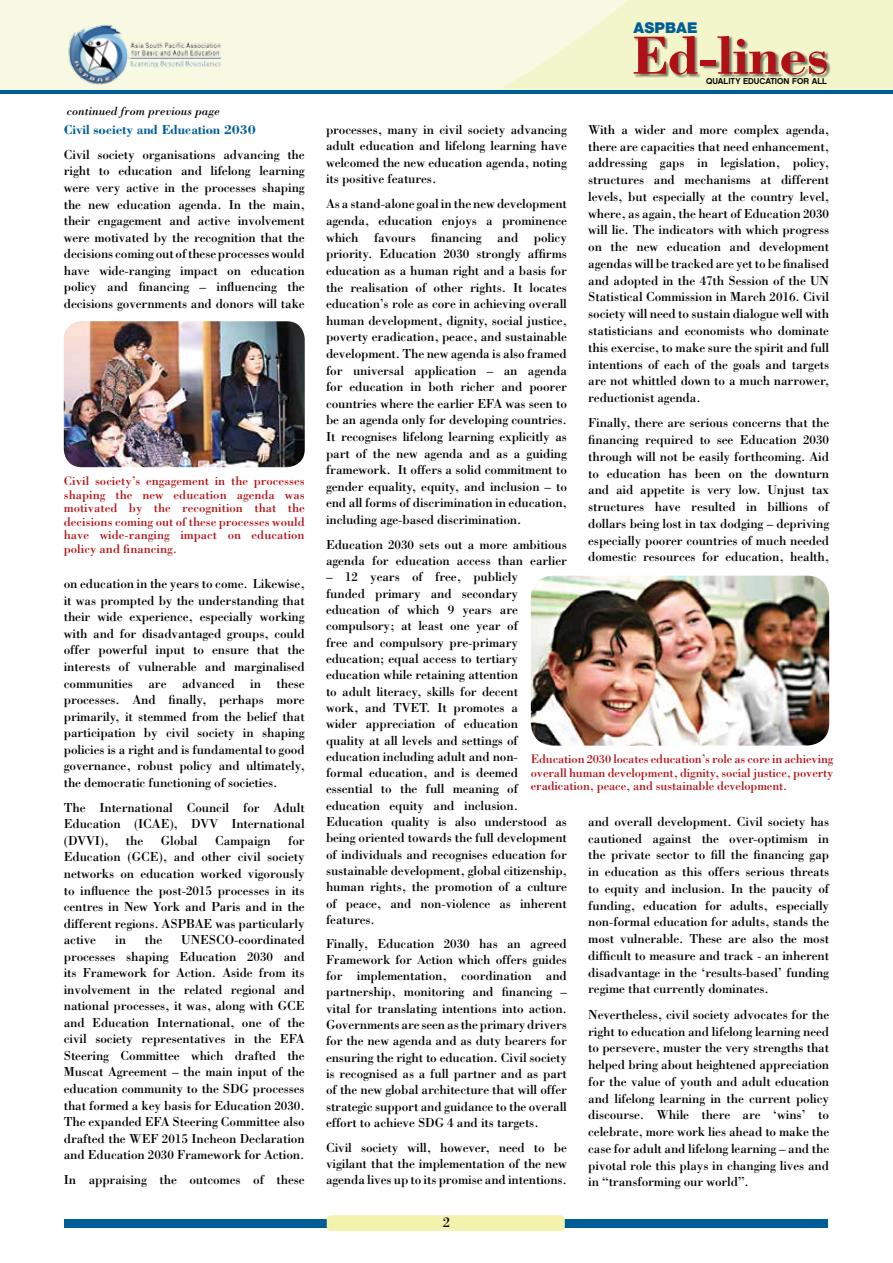
<style>
.page{position:relative;width:893px;height:1263px;background:#fff}
.page>*{position:absolute;margin:0;border:0;box-sizing:border-box;transform-origin:0 0}
.t1{font:700 55.35px "Bodoni";color:#b11116}
.t2{font:15px "Bodoni";color:#000}
.t3{font:900 14.85px "Helvetica Neue";letter-spacing:.005em;color:#005e96}
.t4{font:13.5px/16.8px "Bodoni";letter-spacing:-.01em;color:#000;text-align:justify}
.t5{font:700 13.5px "Bodoni";letter-spacing:-.01em;color:#005e96}
.t6{font:12.75px/13.5px "Bodoni";letter-spacing:-.005em;color:#b11116;text-align:justify}
.t7{font:italic 12px "Bodoni";color:#000}
.t8{font:8.55px "Chalet New York Nineteen Sixty";color:#000}
</style>
<div class="page">
<svg style="left:0;top:89px;width:893px;height:5px;background:#317ca3"></svg>
<svg style="left:0;top:0;width:893px;height:89px;background:#f6f7da"></svg>
<div style="left:64px;top:1219px;width:764px;height:8px;background:#005e96"></div>
<div style="left:327px;top:1215px;width:238px;height:16px;background:#f4f3ae;border-radius:4px"></div>
<div style="left:634px;top:36px;width:197px;height:43px;background:#000;opacity:.5"></div>
<img style="left:64px;top:19px;width:162px;height:68px">
<img style="left:64px;top:321px;width:241px;height:146px">
<img style="left:531px;top:576px;width:298px;height:170px">
<p class="t7" style="left:67px;top:103px;width:155px">continued from previous page</p>
<p class="t5" style="left:64px;top:121px;width:194px">Civil society and Education 2030</p>
<p class="t4" style="left:64px;top:146px;width:242px">Civil society organisations advancing the right to education and lifelong learning were very active in the processes shaping the new education agenda. In the main, their engagement and active involvement were motivated by the recognition that the decisions coming out of these processes would have wide-ranging impact on education policy and financing – influencing the decisions governments and donors will take</p>
<p class="t6" style="left:64px;top:474px;width:242px">Civil society’s engagement in the processes shaping the new education agenda was motivated by the recognition that the decisions coming out of these processes would have wide-ranging impact on education policy and financing.</p>
<p class="t4" style="left:64px;top:575px;width:242px">on education in the years to come. Likewise, it was prompted by the understanding that their wide experience, especially working with and for disadvantaged groups, could offer powerful input to ensure that the interests of vulnerable and marginalised communities are advanced in these processes. And finally, perhaps more primarily, it stemmed from the belief that participation by civil society in shaping policies is a right and is fundamental to good governance, robust policy and ultimately, the democratic functioning of societies.</p>
<p class="t4" style="left:64px;top:799px;width:242px">The International Council for Adult Education (ICAE), DVV International (DVVI),</p>
<p class="t4" style="left:64px;top:832px;width:242px;text-indent:224px">for Education (GCE), and other civil society networks on education worked vigorously to influence the post-2015 processes in its centres in New York and Paris and in the different regions. ASPBAE was particularly active</p>
<p class="t4" style="left:126px;top:832px;width:19px">the</p>
<p class="t4" style="left:161px;top:832px;width:38px">Global</p>
<p class="t4" style="left:215px;top:832px;width:57px">Campaign</p>
<p class="t4" style="left:64px;top:931px;width:242px;text-indent:118px">UNESCO-coordinated processes shaping Education 2030 and its Framework for Action. Aside from its involvement in the related regional and national processes, it was, along with GCE and Education International, one of the civil society representatives in the EFA Steering Committee which drafted the Muscat Agreement – the main input of the education community to the SDG processes that formed a key basis for Education 2030.<br>The expanded EFA Steering Committee also drafted the WEF 2015 Incheon Declaration and Education 2030 Framework for Action.</p>
<p class="t4" style="left:64px;top:1171px;width:242px">In appraising the outcomes of these</p>
<p class="t4" style="left:115px;top:931px;width:12px">in</p>
<p class="t4" style="left:145px;top:931px;width:19px">the</p>
<p class="t3" style="left:634px;top:18px;width:65px">ASPBAE</p>
<h1 class="t1" style="left:631px;top:21px;width:199px">Ed-lines</h1>
<p class="t8" style="left:706px;top:76px;width:122px">QUALITY EDUCATION FOR ALL</p>
<p class="t4" style="left:326px;top:121px;width:242px">processes, many in civil society advancing adult education and lifelong learning have welcomed the new education agenda, noting its positive features.</p>
<p class="t4" style="left:326px;top:195px;width:242px">As a stand-alone goal in the new development agenda, education enjoys a prominence which favours financing and policy priority. Education 2030 strongly affirms education as a human right and a basis for the realisation of other rights. It locates education’s role as core in achieving overall human development, dignity, social justice, poverty eradication, peace, and sustainable development. The new agenda is also framed for universal application – an agenda for education in both richer and poorer countries where the earlier EFA was seen to be an agenda only for developing countries.<br>It recognises lifelong learning explicitly as part of the new agenda and as a guiding framework. It offers a solid commitment to gender equality, equity, and inclusion – to end all forms of discrimination in education, including age-based discrimination.</p>
<p class="t4" style="left:326px;top:536px;width:242px;line-height:16.4px">Education 2030 sets out a more ambitious agenda for education access than earlier</p>
<p class="t4" style="left:326px;top:569px;width:242px;line-height:16.4px;text-align:left">– 12 years of free, publicly<br>funded primary and secondary education of which 9 years are compulsory; at least one year of<br>free and compulsory pre-primary education; equal access to tertiary education while retaining attention<br>to adult literacy, skills for decent<br>work, and TVET. It promotes a<br>wider appreciation of education<br>quality at all levels and settings of education including adult and non-<br>formal education, and is deemed essential to the full meaning of education equity and inclusion.<br>Education quality is also understood as being oriented towards the full development of individuals and recognises education for sustainable development, global citizenship, human rights, the promotion of a culture of peace, and non-violence as inherent features.</p>
<p class="t4" style="left:326px;top:935px;width:242px;line-height:16.4px">Finally, Education 2030 has an agreed Framework for Action which offers guides for implementation, coordination and partnership, monitoring and financing – vital for translating intentions into action.<br>Governments are seen as the primary drivers for the new agenda and as duty bearers for ensuring the right to education. Civil society is recognised as a full partner and as part of the new global architecture that will offer strategic support and guidance to the overall effort to achieve SDG 4 and its targets.</p>
<p class="t4" style="left:326px;top:1139px;width:242px;line-height:16.4px">Civil society will, however, need to be vigilant that the implementation of the new agenda lives up to its promise and intentions.</p>
<p class="t4" style="left:588px;top:121px;width:242px">With a wider and more complex agenda, there are capacities that need enhancement, addressing gaps in legislation, policy, structures and mechanisms at different levels, but especially at the country level, where, as again, the heart of Education 2030 will lie. The indicators with which progress on the new education and development agendas will be tracked are yet to be finalised and adopted in the 47th Session of the UN Statistical Commission in March 2016. Civil society will need to sustain dialogue well with statisticians and economists who dominate this exercise, to make sure the spirit and full intentions of each of the goals and targets are not whittled down to a much narrower, reductionist agenda.</p>
<p class="t4" style="left:588px;top:414px;width:242px">Finally, there are serious concerns that the financing required to see Education 2030 through will not be easily forthcoming. Aid to education has been on the downturn and aid appetite is very low. Unjust tax structures have resulted in billions of dollars being lost in tax dodging – depriving especially poorer countries of much needed domestic resources for education, health,</p>
<p class="t6" style="left:531px;top:752px;width:304px">Education 2030 locates education’s role as core in achieving overall human development, dignity, social justice, poverty eradication, peace, and sustainable development.</p>
<p class="t4" style="left:588px;top:813px;width:242px">and overall development. Civil society has cautioned against the over-optimism in the private sector to fill the financing gap in education as this offers serious threats to equity and inclusion. In the paucity of funding, education for adults, especially non-formal education for adults, stands the most vulnerable. These are also the most difficult to measure and track - an inherent disadvantage in the ‘results-based’ funding regime that currently dominates.</p>
<p class="t4" style="left:588px;top:1006px;width:242px">Nevertheless, civil society advocates for the right to education and lifelong learning need to persevere, muster the very strengths that helped bring about heightened appreciation for the value of youth and adult education and lifelong learning in the current policy discourse. While there are ‘wins’ to celebrate, more work lies ahead to make the case for adult and lifelong learning – and the pivotal role this plays in changing lives and in “transforming our world”.</p>
<p class="t2" style="left:443px;top:1213px;width:9px">2</p>
</div>
